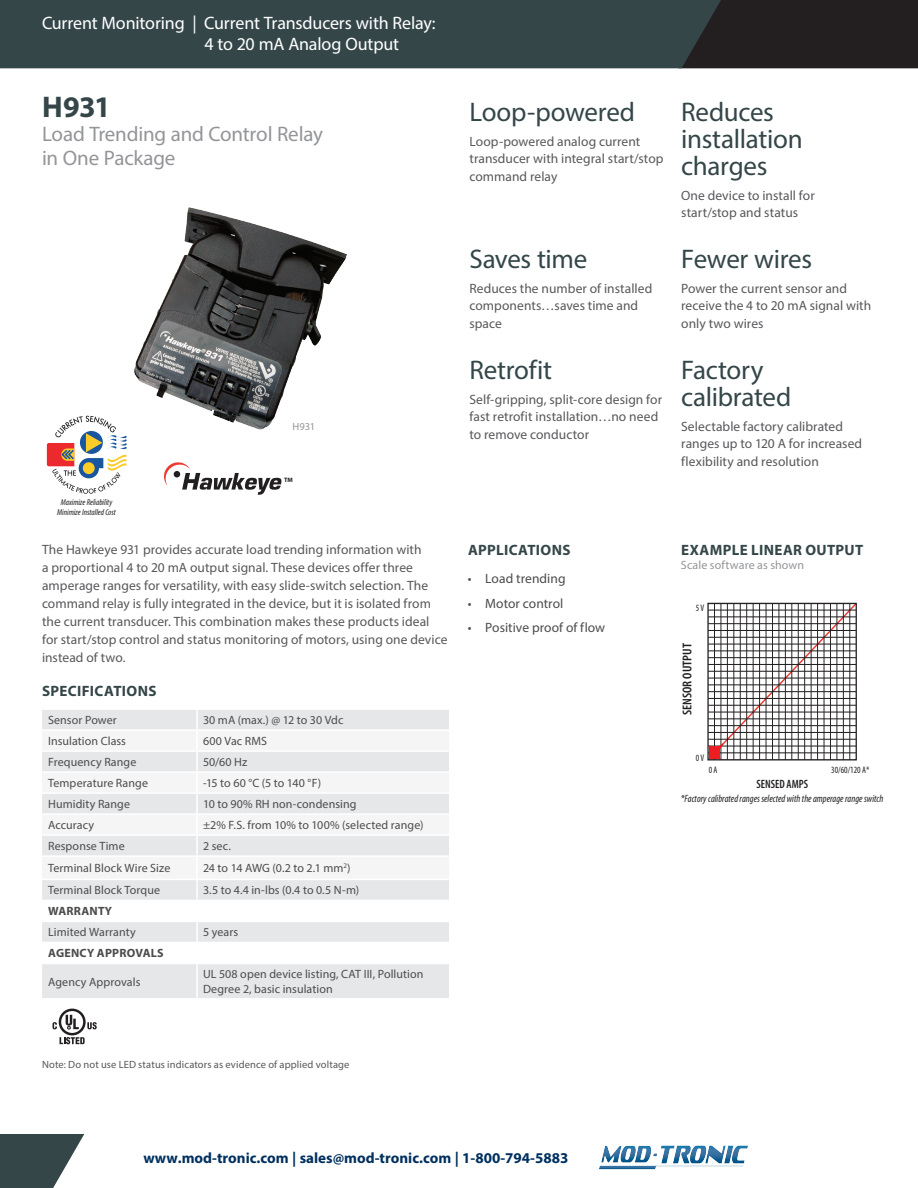
<style>
.page{position:relative;width:918px;height:1188px;background:#fff}
.page>*{position:absolute;margin:0;border:0;box-sizing:border-box;transform-origin:0 0}
.t1{font:700 30px "Myriad Pro";color:#354649}
.t2{font:27px/27px "Myriad Pro";letter-spacing:-.01em;color:#354649}
.t3{font:21px/24px "Myriad Pro";letter-spacing:-.01em;color:#939598}
.t4{font:18px/21px "Myriad Pro";letter-spacing:-.01em;color:#fff}
.t5{font:700 15px "Myriad Pro";color:#00305e}
.t6{font:700 15px "Myriad Pro";letter-spacing:.025em;color:#354649}
.t7{font:13.5px/18px "Myriad Pro";letter-spacing:.005em;color:#57585a}
.t8{font:13.5px "Myriad Pro";color:#4b4c4d}
.t9{font:600 condensed 12.9px "Myriad Pro";color:#231f20;scale:1.06 1}
.t10{font:600 condensed 12.15px "Myriad Pro";color:#231f20;scale:.95 1}
.t11{font:12px/14.4px "Myriad Pro";letter-spacing:.005em;color:#4b4c4d}
.t12{font:700 12px "Myriad Pro";letter-spacing:.02em;color:#4b4c4d}
.t13{font:12px "Myriad Pro";letter-spacing:.01em;color:#939598}
.t14{font:italic condensed 10.65px "Myriad Pro";color:#231f20;scale:.95 1}
.t15{font:10.5px "Myriad Pro";letter-spacing:.015em;color:#57585a}
.t16{font:10.5px "Myriad Pro";color:#939598}
.t17{font:condensed 9.45px "Myriad Pro";color:#231f20;scale:.95 1}
.t18{font:italic condensed 8.55px/9.3px "Myriad Pro";color:#231f20;text-align:center}
.t19{font:700 6.3px "Myriad";color:#231f20}
</style>
<div class="page">
<img style="left:134px;top:207px;width:213px;height:223px">
<div style="left:42px;top:710px;width:407px;height:288px;background:#e6e7e9"></div>
<svg style="left:42px;top:731px;width:407px;height:148px;fill:#f5f5f6"></svg>
<svg style="left:42px;top:901px;width:407px;height:62px"></svg>
<hr style="left:42px;top:729px;width:155px;height:2px;background:#fff">
<hr style="left:197px;top:729px;width:252px;height:2px;background:#fff">
<hr style="left:42px;top:750px;width:155px;height:2px;background:#fff">
<hr style="left:197px;top:750px;width:252px;height:2px;background:#fff">
<hr style="left:42px;top:771px;width:155px;height:2px;background:#fff">
<hr style="left:197px;top:771px;width:252px;height:2px;background:#fff">
<hr style="left:42px;top:792px;width:155px;height:2px;background:#fff">
<hr style="left:197px;top:792px;width:252px;height:2px;background:#fff">
<hr style="left:42px;top:813px;width:155px;height:2px;background:#fff">
<hr style="left:197px;top:813px;width:252px;height:2px;background:#fff">
<hr style="left:42px;top:834px;width:155px;height:2px;background:#fff">
<hr style="left:197px;top:834px;width:252px;height:2px;background:#fff">
<svg style="left:196px;top:710px;width:2px;height:145px"></svg>
<hr style="left:42px;top:855px;width:155px;height:2px;background:#fff">
<hr style="left:197px;top:855px;width:252px;height:2px;background:#fff">
<hr style="left:196px;top:857px;width:2px;height:22px;background:#fff">
<hr style="left:42px;top:879px;width:155px;height:1px;background:#fff">
<hr style="left:197px;top:879px;width:252px;height:1px;background:#fff">
<hr style="left:196px;top:880px;width:2px;height:20px;background:#fff">
<hr style="left:196px;top:901px;width:2px;height:20px;background:#fff">
<hr style="left:196px;top:922px;width:2px;height:20px;background:#fff">
<hr style="left:196px;top:943px;width:2px;height:20px;background:#fff">
<hr style="left:196px;top:964px;width:2px;height:34px;background:#fff">
<hr style="left:42px;top:900px;width:155px;height:1px;background:#fff">
<hr style="left:197px;top:900px;width:253px;height:1px;background:#fff">
<hr style="left:42px;top:942px;width:155px;height:1px;background:#fff">
<hr style="left:197px;top:942px;width:253px;height:1px;background:#fff">
<hr style="left:448px;top:901px;width:2px;height:20px;background:#fff">
<hr style="left:42px;top:921px;width:155px;height:1px;background:#fff">
<hr style="left:197px;top:921px;width:253px;height:1px;background:#fff">
<hr style="left:448px;top:943px;width:2px;height:20px;background:#fff">
<hr style="left:42px;top:963px;width:155px;height:1px;background:#fff">
<hr style="left:197px;top:963px;width:253px;height:1px;background:#fff">
<svg style="left:707px;top:602px;width:150px;height:159px"></svg>
<div style="left:709px;top:747px;width:11px;height:12px;background:#ee1d23"></div>
<svg style="left:60px;top:1037px;width:25px;height:7px"></svg>
<svg style="left:87px;top:1022px;width:10px;height:7px"></svg>
<svg style="left:59px;top:1009px;width:27px;height:26px"></svg>
<svg style="left:61px;top:1011px;width:22px;height:22px"></svg>
<svg style="left:66px;top:1015px;width:13px;height:14px"></svg>
<svg style="left:53px;top:1022px;width:4px;height:7px"></svg>
<svg style="left:47px;top:416px;width:80px;height:78px"></svg>
<svg style="left:164px;top:462px;width:118px;height:33px"></svg>
<div style="left:729px;top:0;width:189px;height:68px;background:#231f20"></div>
<div style="left:0;top:0;width:729px;height:68px;background:#354649"></div>
<svg style="left:0;top:1134px;width:84px;height:54px"></svg>
<img style="left:599px;top:1145px;width:149px;height:25px">
<h3 class="t4" style="left:204px;top:12px;width:233px;text-indent:-162px">Current Monitoring | Current Transducers with Relay:<br>4 to 20 mA Analog Output</h3>
<h1 class="t1" style="left:42px;top:87px;width:70px">H931</h1>
<h3 class="t3" style="left:42px;top:122px;width:282px">Load Trending and Control Relay in One Package</h3>
<p class="t16" style="left:292px;top:420px;width:24px">H931</p>
<p class="t18" style="left:57px;top:498px;width:60px">Maximize Reliability<br>Minimize Installed Cost</p>
<p class="t19" style="left:284px;top:477px;width:10px">TM</p>
<p class="t7" style="left:42px;top:540px;width:407px">The Hawkeye 931 provides accurate load trending information with<br>a proportional 4 to 20 mA output signal. These devices offer three amperage ranges for versatility, with easy slide-switch selection. The command relay is fully integrated in the device, but it is isolated from the current transducer. This combination makes these products ideal for start/stop control and status monitoring of motors, using one device instead of two.</p>
<p class="t6" style="left:42px;top:681px;width:116px">SPECIFICATIONS</p>
<p class="t11" style="left:48px;top:713px;width:70px">Sensor Power</p>
<p class="t11" style="left:203px;top:713px;width:142px">30 mA (max.) @ 12 to 30 Vdc</p>
<p class="t11" style="left:48px;top:734px;width:79px">Insulation Class</p>
<p class="t11" style="left:203px;top:734px;width:66px">600 Vac RMS</p>
<p class="t11" style="left:48px;top:755px;width:90px">Frequency Range</p>
<p class="t11" style="left:203px;top:755px;width:46px">50/60 Hz</p>
<p class="t11" style="left:48px;top:776px;width:101px">Temperature Range</p>
<p class="t11" style="left:203px;top:776px;width:120px">-15 to 60 °C (5 to 140 °F)</p>
<p class="t11" style="left:48px;top:797px;width:84px">Humidity Range</p>
<p class="t11" style="left:203px;top:797px;width:155px">10 to 90% RH non-condensing</p>
<p class="t11" style="left:48px;top:818px;width:48px">Accuracy</p>
<p class="t11" style="left:203px;top:818px;width:222px">±2% F.S. from 10% to 100% (selected range)</p>
<p class="t11" style="left:48px;top:839px;width:78px">Response Time</p>
<p class="t11" style="left:203px;top:839px;width:29px">2 sec.</p>
<p class="t11" style="left:48px;top:861px;width:124px">Terminal Block Wire Size</p>
<p class="t11" style="left:203px;top:861px;width:149px">24 to 14 AWG (0.2 to 2.1 mm<sup>2</sup>)</p>
<p class="t11" style="left:48px;top:883px;width:114px">Terminal Block Torque</p>
<p class="t11" style="left:203px;top:883px;width:158px">3.5 to 4.4 in-lbs (0.4 to 0.5 N-m)</p>
<p class="t12" style="left:48px;top:904px;width:65px">WARRANTY</p>
<p class="t11" style="left:48px;top:925px;width:89px">Limited Warranty</p>
<p class="t11" style="left:203px;top:925px;width:37px">5 years</p>
<p class="t12" style="left:48px;top:946px;width:117px">AGENCY APPROVALS</p>
<p class="t11" style="left:48px;top:974px;width:94px">Agency Approvals</p>
<p class="t11" style="left:203px;top:967px;width:222px">UL 508 open device listing, CAT III, Pollution<br>Degree 2, basic insulation</p>
<h2 class="t2" style="left:470px;top:98px;width:167px">Loop-powered</h2>
<p class="t7" style="left:470px;top:132px;width:196px">Loop-powered analog current transducer with integral start/stop command relay</p>
<h2 class="t2" style="left:470px;top:245px;width:119px">Saves time</h2>
<p class="t7" style="left:470px;top:279px;width:184px">Reduces the number of installed components…saves time and space</p>
<h2 class="t2" style="left:470px;top:356px;width:84px">Retrofit</h2>
<p class="t7" style="left:470px;top:390px;width:194px">Self-gripping, split-core design for fast retrofit installation…no need to remove conductor</p>
<h2 class="t2" style="left:681px;top:98px;width:123px">Reduces installation charges</h2>
<p class="t7" style="left:681px;top:186px;width:135px">One device to install for start/stop and status</p>
<h2 class="t2" style="left:681px;top:245px;width:133px">Fewer wires</h2>
<p class="t7" style="left:681px;top:279px;width:192px">Power the current sensor and receive the 4 to 20 mA signal with only two wires</p>
<h2 class="t2" style="left:681px;top:356px;width:112px">Factory calibrated</h2>
<p class="t7" style="left:681px;top:417px;width:183px">Selectable factory calibrated ranges up to 120 A for increased flexibility and resolution</p>
<p class="t6" style="left:468px;top:540px;width:104px">APPLICATIONS</p>
<p class="t8" style="left:468px;top:570px;width:99px">• Load trending</p>
<p class="t8" style="left:468px;top:595px;width:97px">• Motor control</p>
<p class="t8" style="left:468px;top:620px;width:139px">• Positive proof of flow</p>
<p class="t6" style="left:681px;top:540px;width:184px">EXAMPLE LINEAR OUTPUT</p>
<p class="t13" style="left:681px;top:557px;width:125px">Scale software as shown</p>
<p class="t17" style="left:696px;top:602px;width:11px">5 V</p>
<p class="t9" style="left:680px;top:715px;width:70px;rotate:-90deg">SENSOR OUTPUT</p>
<p class="t17" style="left:696px;top:752px;width:11px">0 V</p>
<p class="t17" style="left:709px;top:765px;width:11px">0 A</p>
<p class="t10" style="left:756px;top:778px;width:56px">SENSED AMPS</p>
<p class="t17" style="left:831px;top:765px;width:42px">30/60/120 A*</p>
<p class="t14" style="left:681px;top:793px;width:215px">*Factory calibrated ranges selected with the amperage range switch</p>
<p class="t15" style="left:42px;top:1058px;width:309px">Note: Do not use LED status indicators as evidence of applied voltage</p>
<p class="t5" style="left:144px;top:1148px;width:426px">www.mod-tronic.com | sales@mod-tronic.com | 1-800-794-5883</p>
</div>
